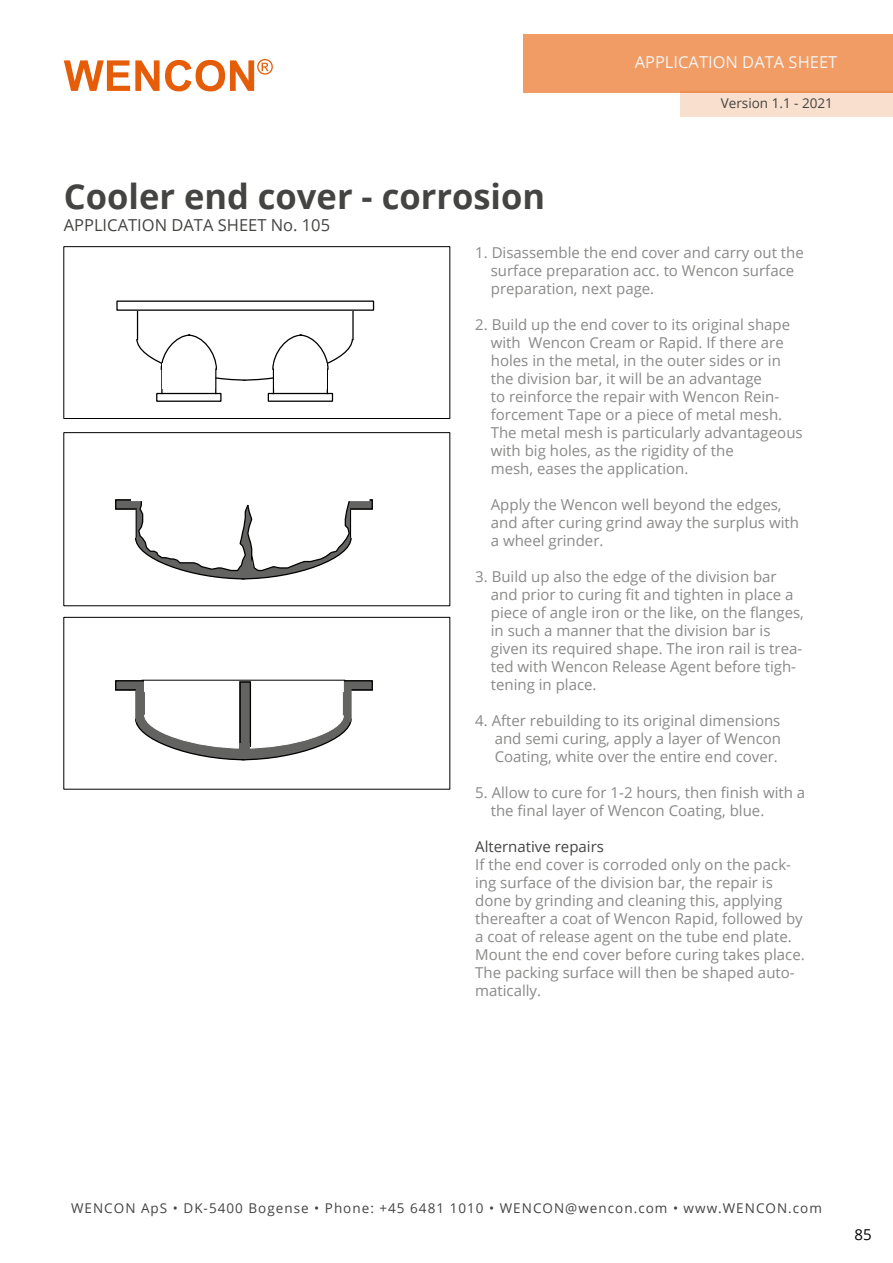
<style>
.page{position:relative;width:893px;height:1263px;background:#fff}
.page>*{position:absolute;margin:0;border:0;box-sizing:border-box;transform-origin:0 0}
.t1{font:700 34.5px "Open Sans";color:#444443}
.t2{font:16.5px "Open Sans";color:#444443}
.t3{font:16.5px "Open Sans";color:#f4f4f4}
.t4{font:15px/18px "Open Sans";color:#898988}
.t5{font:15px "Open Sans";color:#444443}
.t6{font:15px "Open Sans";color:#000}
.t7{font:13.5px "Open Sans";letter-spacing:.075em;color:#444443}
.t8{font:13.5px "Open Sans";color:#444443}
</style>
<div class="page">
<svg style="left:64px;top:59px;width:209px;height:32px"></svg>
<div style="left:523px;top:34px;width:370px;height:58px;background:#f09c64"></div>
<div style="left:680px;top:91px;width:213px;height:25px;background:#f9dfce"></div>
<div style="left:64px;top:617px;width:386px;height:172px;border:1px solid #000"></div>
<div style="left:156px;top:393px;width:66px;height:9px;border:1px solid #000"></div>
<svg style="left:116px;top:300px;width:259px;height:93px"></svg>
<div style="left:268px;top:393px;width:65px;height:9px;border:1px solid #000"></div>
<div style="left:274px;top:363px;width:53px;height:26px;background:#fff"></div>
<div style="left:115px;top:680px;width:258px;height:10px;background:#636362"></div>
<div style="left:115px;top:680px;width:258px;height:10px;border:1px solid #000"></div>
<div style="left:136px;top:689px;width:9px;height:32px;background:#636362"></div>
<div style="left:343px;top:685px;width:8px;height:36px;background:#636362"></div>
<div style="left:145px;top:680px;width:198px;height:12px;background:#fff"></div>
<svg style="left:135px;top:715px;width:217px;height:46px"></svg>
<div style="left:239px;top:681px;width:12px;height:66px;background:#636362"></div>
<div style="left:239px;top:681px;width:12px;height:66px;border:1px solid #000"></div>
<hr style="left:142px;top:680px;width:203px;height:1px;background:#000">
<div style="left:239px;top:743px;width:11px;height:10px;background:#636362"></div>
<div style="left:115px;top:499px;width:258px;height:11px;background:#636362"></div>
<div style="left:115px;top:499px;width:258px;height:11px;border:1px solid #000"></div>
<svg style="left:134px;top:499px;width:218px;height:81px"></svg>
<p class="t3" style="left:635px;top:55px;width:204px">APPLICATION DATA SHEET</p>
<p class="t8" style="left:721px;top:98px;width:114px">Version 1.1 - 2021</p>
<h1 class="t1" style="left:64px;top:177px;width:483px">Cooler end cover - corrosion</h1>
<p class="t4" style="left:491px;top:245px;width:314px;text-indent:-16px">1. Disassemble the end cover and carry out the surface preparation acc. to Wencon surface preparation, next page.</p>
<p class="t4" style="left:491px;top:317px;width:313px;text-indent:-16px">2. Build up the end cover to its original shape with Wencon Cream or Rapid. If there are holes in the metal, in the outer sides or in the division bar, it will be an advantage<br>to reinforce the repair with Wencon Rein&shy;forcement Tape or a piece of metal mesh.<br>The metal mesh is particularly advantageous with big holes, as the rigidity of the<br>mesh, eases the application.</p>
<p class="t4" style="left:491px;top:497px;width:310px">Apply the Wencon well beyond the edges, and after curing grind away the surplus with a wheel grinder.</p>
<p class="t4" style="left:491px;top:569px;width:315px;text-indent:-16px">3. Build up also the edge of the division bar and prior to curing fit and tighten in place a piece of angle iron or the like, on the flanges, in such a manner that the division bar is given its required shape. The iron rail is trea&shy;ted with Wencon Release Agent before tigh&shy;tening in place.</p>
<p class="t4" style="left:495px;top:713px;width:288px;text-align:justify;text-indent:-20px">4. After rebuilding to its original dimensions and semi curing, apply a layer of Wencon Coating, white over the entire end cover.</p>
<p class="t4" style="left:491px;top:783px;width:316px;text-indent:-16px">5. Allow to cure for 1-2 hours, then finish with a the final layer of Wencon Coating, blue.</p>
<p class="t5" style="left:475px;top:841px;width:130px">Alternative repairs</p>
<p class="t4" style="left:475px;top:857px;width:331px">If the end cover is corroded only on the pack&shy;ing surface of the division bar, the repair is done by grinding and cleaning this, applying thereafter a coat of Wencon Rapid, followed by a coat of release agent on the tube end plate.<br>Mount the end cover before curing takes place.<br>The packing surface will then be shaped auto&shy;matically.</p>
<p class="t2" style="left:64px;top:218px;width:268px">APPLICATION DATA SHEET No. 105</p>
<p class="t7" style="left:71px;top:1203px;width:752px">WENCON ApS • DK-5400 Bogense • Phone: +45 6481 1010 • WENCON@wencon.com • www.WENCON.com</p>
<p class="t6" style="left:855px;top:1229px;width:19px">85</p>
</div>
